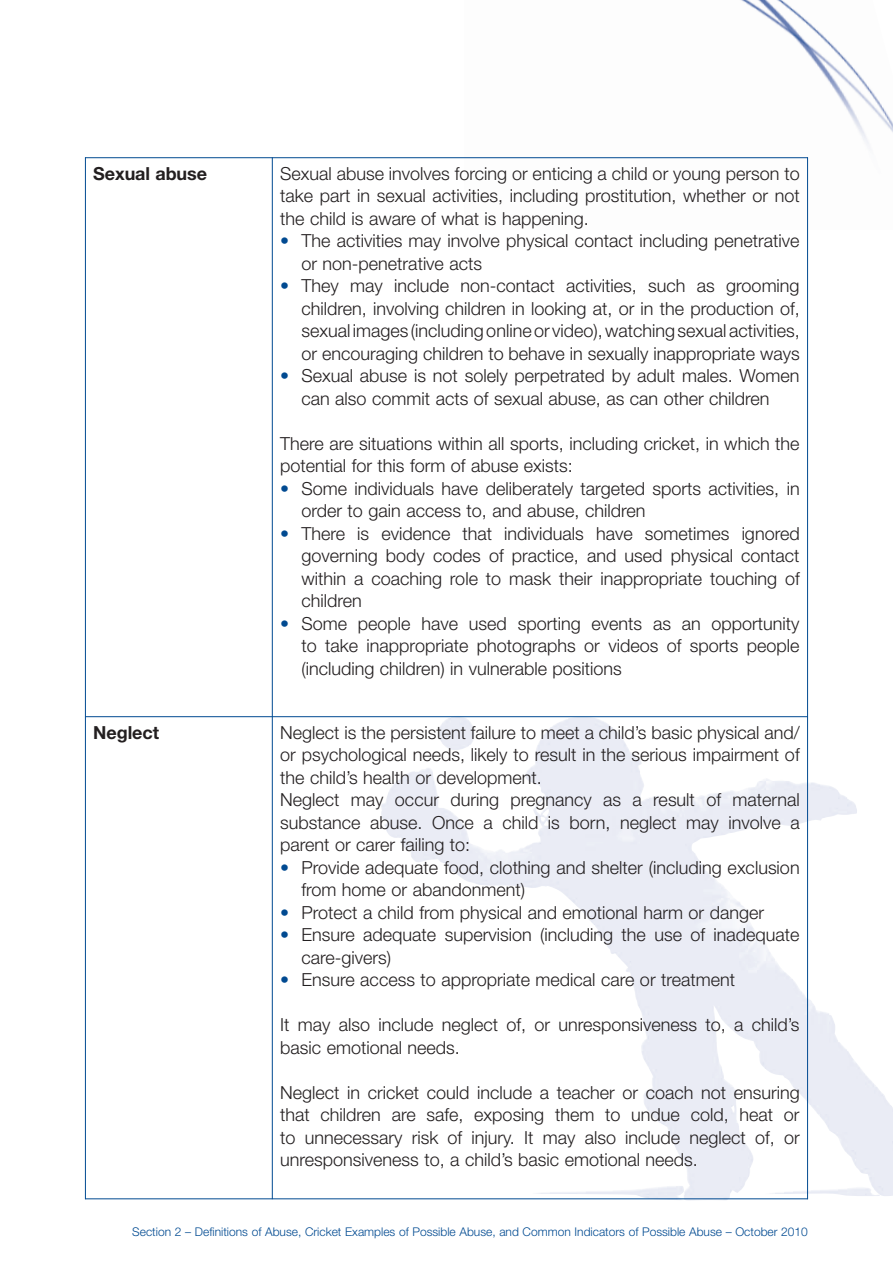
<style>
.page{position:relative;width:893px;height:1263px;background:#fff}
.page>*{position:absolute;margin:0;border:0;box-sizing:border-box;transform-origin:0 0}
.t1{font:300 18px/22.5px "Helvetica Neue";color:#231f20}
.t2{font:700 18px "Helvetica Neue";letter-spacing:-.005em;color:#231f20}
.t3{font:300 12px "Helvetica Neue";color:#014a91}
.s1{color:#014a91}
</style>
<div class="page">
<img style="left:464px;top:0;width:429px;height:230px">
<hr style="left:85px;top:157px;width:1px;height:1042px;background:#014a91">
<hr style="left:272px;top:157px;width:1px;height:1042px;background:#014a91">
<hr style="left:807px;top:157px;width:1px;height:1042px;background:#014a91">
<hr style="left:85px;top:157px;width:723px;height:1px;background:#014a91">
<hr style="left:85px;top:716px;width:723px;height:1px;background:#014a91">
<hr style="left:85px;top:1198px;width:723px;height:1px;background:#014a91">
<p class="t2" style="left:93px;top:162px;width:115px">Sexual abuse</p>
<p class="t1" style="left:280px;top:162px;width:521px;text-align:justify">Sexual abuse involves forcing or enticing a child or young person to take part in sexual activities, including prostitution, whether or not the child is aware of what is happening.</p>
<p class="t1" style="left:301px;top:229px;width:500px;text-indent:-21px"><span class="s1">•</span> The activities may involve physical contact including penetrative or non-penetrative acts</p>
<p class="t1" style="left:301px;top:274px;width:500px;text-align:justify;text-indent:-21px"><span class="s1">•</span> They may include non-contact activities, such as grooming children, involving children in looking at, or in the production of, sexual images (including online or video), watching sexual activities, or encouraging children to behave in sexually inappropriate ways</p>
<p class="t1" style="left:280px;top:364px;width:521px;text-align:center"><span class="s1">•</span> Sexual abuse is not solely perpetrated by adult males. Women can also commit acts of sexual abuse, as can other children</p>
<p class="t1" style="left:280px;top:432px;width:521px">There are situations within all sports, including cricket, in which the potential for this form of abuse exists:</p>
<p class="t1" style="left:301px;top:477px;width:500px;text-indent:-21px"><span class="s1">•</span> Some individuals have deliberately targeted sports activities, in order to gain access to, and abuse, children</p>
<p class="t1" style="left:301px;top:522px;width:500px;text-align:justify;text-indent:-21px"><span class="s1">•</span> There is evidence that individuals have sometimes ignored governing body codes of practice, and used physical contact within a coaching role to mask their inappropriate touching of children</p>
<p class="t1" style="left:301px;top:612px;width:500px;text-align:justify;text-indent:-21px"><span class="s1">•</span> Some people have used sporting events as an opportunity to take inappropriate photographs or videos of sports people (including children) in vulnerable positions</p>
<p class="t2" style="left:93px;top:721px;width:67px">Neglect</p>
<p class="t1" style="left:280px;top:721px;width:521px">Neglect is the persistent failure to meet a child’s basic physical and/ or psychological needs, likely to result in the serious impairment of the child’s health or development.<br>Neglect may occur during pregnancy as a result of maternal substance abuse. Once a child is born, neglect may involve a parent or carer failing to:</p>
<p class="t1" style="left:301px;top:856px;width:500px;text-indent:-21px"><span class="s1">•</span> Provide adequate food, clothing and shelter (including exclusion from home or abandonment)</p>
<p class="t1" style="left:280px;top:901px;width:485px"><span class="s1">•</span> Protect a child from physical and emotional harm or danger</p>
<p class="t1" style="left:301px;top:923px;width:500px;text-indent:-21px"><span class="s1">•</span> Ensure adequate supervision (including the use of inadequate care-givers)</p>
<p class="t1" style="left:280px;top:968px;width:456px"><span class="s1">•</span> Ensure access to appropriate medical care or treatment</p>
<p class="t1" style="left:280px;top:1013px;width:521px">It may also include neglect of, or unresponsiveness to, a child’s basic emotional needs.</p>
<p class="t1" style="left:280px;top:1081px;width:521px;text-align:justify">Neglect in cricket could include a teacher or coach not ensuring that children are safe, exposing them to undue cold, heat or to unnecessary risk of injury. It may also include neglect of, or unresponsiveness to, a child’s basic emotional needs.</p>
<p class="t3" style="left:132px;top:1224px;width:677px">Section 2 – Definitions of Abuse, Cricket Examples of Possible Abuse, and Common Indicators of Possible Abuse – October 2010</p>
</div>
